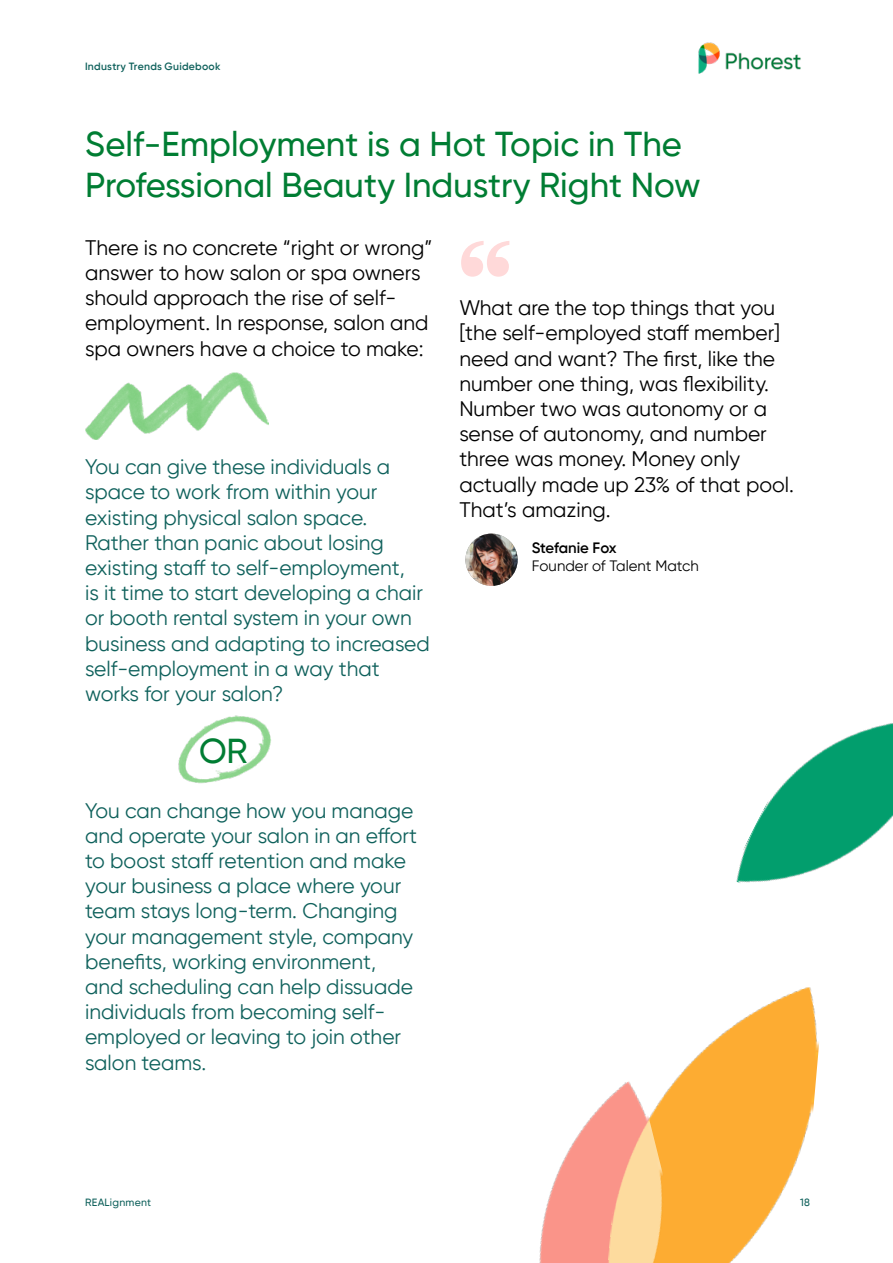
<style>
.page{position:relative;width:893px;height:1263px;background:#fff}
.page>*{position:absolute;margin:0;border:0;box-sizing:border-box;transform-origin:0 0}
.t1{font:150px "Tiempos Headline";color:#ff8080}
.t2{font:500 34.5px/40.5px "Gilroy";color:#007d33}
.t3{font:21px/25.2px "Gilroy";color:#0f615c}
.t4{font:21px/25.2px "Gilroy";color:#000}
.t5{font:15px "Gilroy";color:#000}
.t6{font:600 15px "Gilroy";letter-spacing:-.015em;color:#000}
.t7{font:600 10.5px "Gilroy";letter-spacing:.02em;color:#0f615c}
.t8{font:500 10.5px "Gilroy";letter-spacing:.025em;color:#0f615c}
</style>
<div class="page">
<img style="left:698px;top:42px;width:103px;height:32px">
<img style="left:736px;top:723px;width:157px;height:160px">
<img style="left:178px;top:715px;width:93px;height:69px">
<img style="left:539px;top:1099px;width:68px;height:164px">
<img style="left:607px;top:987px;width:212px;height:276px">
<img style="left:465px;top:534px;width:53px;height:52px;border-radius:26px">
<img style="left:85px;top:372px;width:184px;height:68px">
<p class="t7" style="left:85px;top:60px;width:137px">Industry Trends Guidebook</p>
<h2 class="t2" style="left:85px;top:124px;width:617px">Self-Employment is a Hot Topic in The<br>Professional Beauty Industry Right Now</h2>
<p class="t4" style="left:85px;top:235px;width:349px">There is no concrete “right or wrong” answer to how salon or spa owners should approach the rise of self&shy;employment. In response, salon and spa owners have a choice to make:</p>
<p class="t3" style="left:85px;top:454px;width:346px">You can give these individuals a space to work from within your existing physical salon space.<br>Rather than panic about losing existing staff to self-employment,<br>is it time to start developing a chair or booth rental system in your own business and adapting to increased self-employment in a way that works for your salon?</p>
<h2 class="t2" style="left:199px;top:730px;width:50px">OR</h2>
<p class="t3" style="left:85px;top:797px;width:334px">You can change how you manage and operate your salon in an effort to boost staff retention and make your business a place where your team stays long-term. Changing your management style, company benefits, working environment, and scheduling can help dissuade individuals from becoming self&shy;employed or leaving to join other salon teams.</p>
<h1 class="t1" style="left:455px;top:198px;width:60px">“</h1>
<p class="t4" style="left:459px;top:295px;width:336px">What are the top things that you [the self-employed staff member] need and want? The first, like the number one thing, was flexibility.<br>Number two was autonomy or a sense of autonomy, and number three was money. Money only actually made up 23% of that pool.<br>That’s amazing.</p>
<p class="t6" style="left:532px;top:539px;width:86px">Stefanie Fox</p>
<p class="t5" style="left:532px;top:557px;width:168px">Founder of Talent Match</p>
<p class="t8" style="left:85px;top:1196px;width:68px">REALignment</p>
<p class="t8" style="left:800px;top:1196px;width:11px">18</p>
</div>
